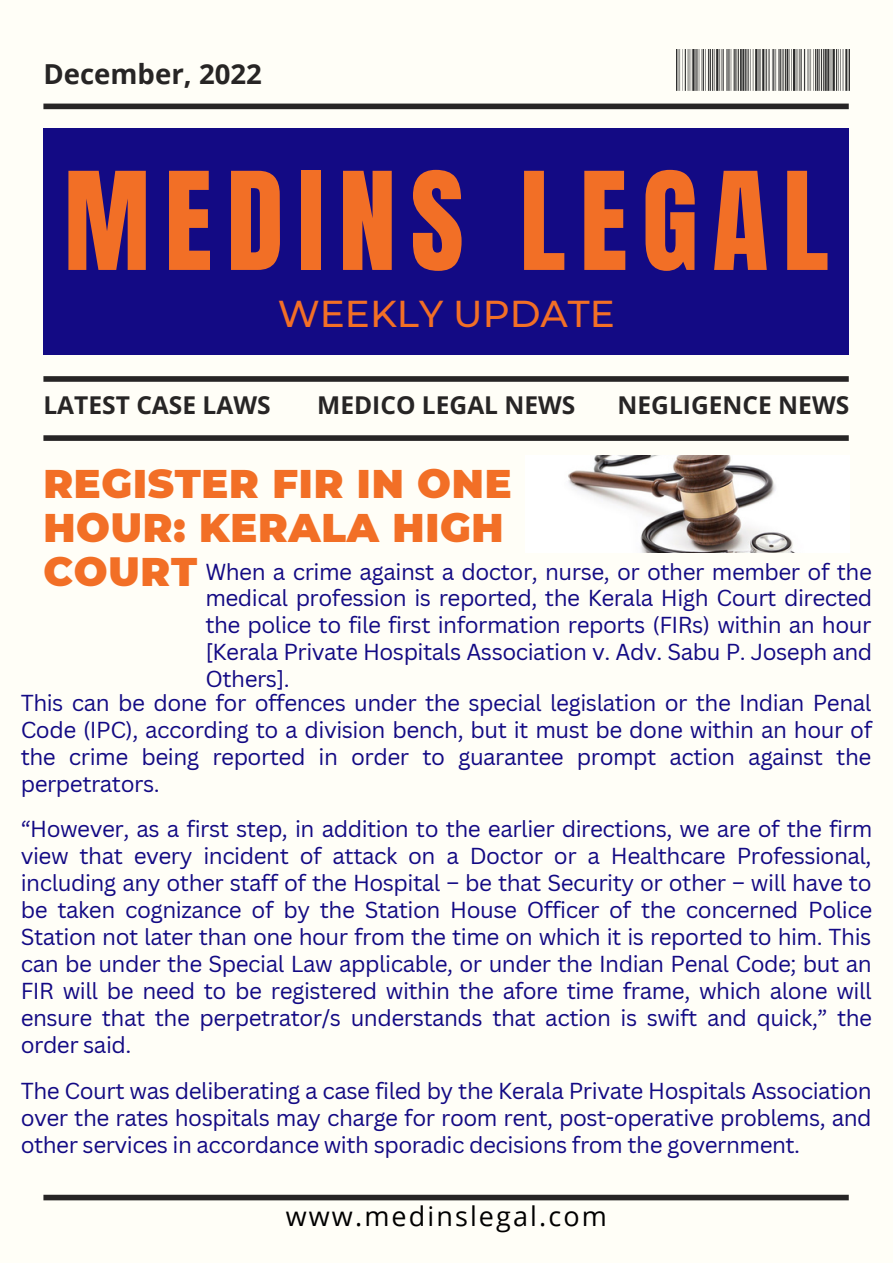
<style>
.page{position:relative;width:893px;height:1264px;background:#fff}
.page>*{position:absolute;margin:0;border:0;box-sizing:border-box;transform-origin:0 0}
.t1{font:115.35px "Anton";letter-spacing:.125em;color:#f26f26}
.t2{font:900 39.9px/43.8px "Montserrat";letter-spacing:.02em;color:#f26f26}
.t3{font:500 37.35px "Montserrat";color:#f26f26}
.t4{font:700 27.6px "Open Sans";color:#272525}
.t5{font:27px "Open Sans";letter-spacing:.08em;color:#000}
.t6{font:700 24.6px "Open Sans";color:#272525}
.t7{font:22.5px/27px "Canva Sans";letter-spacing:-.02em;color:#130a84;text-align:justify}
.s1{font-family:"Montserrat";font-weight:900;font-size:39.9px;color:#f26f26}
</style>
<div class="page">
<div style="left:0;top:0;width:892px;height:1262px;background:#fffef7"></div>
<img style="left:568px;top:455px;width:226px;height:97px">
<div style="left:43px;top:104px;width:805px;height:5px;background:#272525"></div>
<div style="left:43px;top:128px;width:805px;height:226px;background:#130a84"></div>
<img style="left:676px;top:49px;width:173px;height:42px">
<div style="left:43px;top:376px;width:805px;height:6px;background:#272525"></div>
<div style="left:43px;top:435px;width:805px;height:6px;background:#272525"></div>
<div style="left:43px;top:1194px;width:805px;height:6px;background:#272525"></div>
<p class="t4" style="left:43px;top:54px;width:220px">December, 2022</p>
<h1 class="t1" style="left:64px;top:139px;width:766px">MEDINS LEGAL</h1>
<h3 class="t3" style="left:278px;top:290px;width:338px">WEEKLY UPDATE</h3>
<p class="t6" style="left:43px;top:388px;width:229px">LATEST CASE LAWS</p>
<p class="t6" style="left:317px;top:388px;width:260px">MEDICO LEGAL NEWS</p>
<p class="t6" style="left:617px;top:388px;width:233px">NEGLIGENCE NEWS</p>
<h2 class="t2" style="left:43px;top:461px;width:469px">REGISTER FIR IN ONE<br>HOUR: KERALA HIGH</h2>
<p class="t7" style="left:205px;top:557px;width:668px;text-indent:-162px"><span class="s1">COURT</span> When a crime against a doctor, nurse, or other member of the medical profession is reported, the Kerala High Court directed the police to file first information reports (FIRs) within an hour [Kerala Private Hospitals Association v. Adv. Sabu P. Joseph and Others].</p>
<p class="t7" style="left:21px;top:689px;width:853px">This can be done for offences under the special legislation or the Indian Penal Code (IPC), according to a division bench, but it must be done within an hour of the crime being reported in order to guarantee prompt action against the perpetrators.</p>
<p class="t7" style="left:21px;top:815px;width:853px">“However, as a first step, in addition to the earlier directions, we are of the firm view that every incident of attack on a Doctor or a Healthcare Professional, including any other staff of the Hospital – be that Security or other – will have to be taken cognizance of by the Station House Officer of the concerned Police Station not later than one hour from the time on which it is reported to him. This can be under the Special Law applicable, or under the Indian Penal Code; but an FIR will be need to be registered within the afore time frame, which alone will ensure that the perpetrator/s understands that action is swift and quick,” the order said.</p>
<p class="t7" style="left:21px;top:1076px;width:852px">The Court was deliberating a case filed by the Kerala Private Hospitals Association over the rates hospitals may charge for room rent, post-operative problems, and other services in accordance with sporadic decisions from the government.</p>
<p class="t5" style="left:286px;top:1196px;width:322px">www.medinslegal.com</p>
</div>
